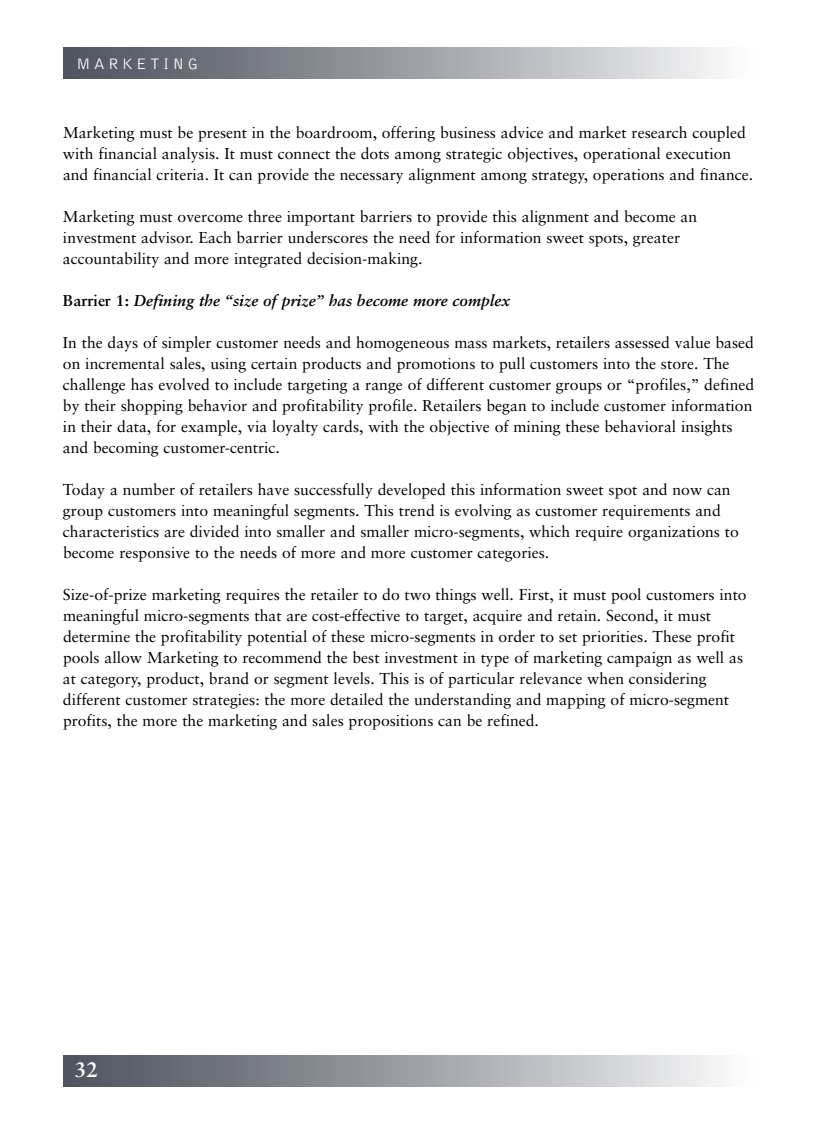
<style>
.page{position:relative;width:819px;height:1134px;background:#fff}
.page>*{position:absolute;margin:0;border:0;box-sizing:border-box;transform-origin:0 0}
.t1{font:700 21px "Sabon";color:#fff}
.t2{font:15.75px/21px "Sabon";color:#000}
.t3{font:italic 700 15.75px "Sabon";color:#000}
.t4{font:300 15.75px "Bell Gothic";letter-spacing:.22em;color:#fff}
.s1{font-style:normal}
</style>
<div class="page">
<img style="left:63px;top:47px;width:658px;height:32px">
<img style="left:63px;top:1055px;width:658px;height:32px">
<p class="t4" style="left:77px;top:58px;width:123px">MARKETING</p>
<p class="t2" style="left:63px;top:123px;width:692px">Marketing must be present in the boardroom, offering business advice and market research coupled with financial analysis. It must connect the dots among strategic objectives, operational execution and financial criteria. It can provide the necessary alignment among strategy, operations and finance.</p>
<p class="t2" style="left:63px;top:207px;width:636px">Marketing must overcome three important barriers to provide this alignment and become an investment advisor. Each barrier underscores the need for information sweet spots, greater accountability and more integrated decision-making.</p>
<p class="t3" style="left:63px;top:294px;width:449px"><span class="s1">Barrier 1:</span> Defining the “size of prize” has become more complex</p>
<p class="t2" style="left:63px;top:333px;width:693px">In the days of simpler customer needs and homogeneous mass markets, retailers assessed value based on incremental sales, using certain products and promotions to pull customers into the store. The challenge has evolved to include targeting a range of different customer groups or “profiles,” defined by their shopping behavior and profitability profile. Retailers began to include customer information in their data, for example, via loyalty cards, with the objective of mining these behavioral insights and becoming customer-centric.</p>
<p class="t2" style="left:63px;top:480px;width:677px">Today a number of retailers have successfully developed this information sweet spot and now can group customers into meaningful segments. This trend is evolving as customer requirements and characteristics are divided into smaller and smaller micro-segments, which require organizations to become responsive to the needs of more and more customer categories.</p>
<p class="t2" style="left:63px;top:585px;width:685px">Size-of-prize marketing requires the retailer to do two things well. First, it must pool customers into meaningful micro-segments that are cost-effective to target, acquire and retain. Second, it must determine the profitability potential of these micro-segments in order to set priorities. These profit pools allow Marketing to recommend the best investment in type of marketing campaign as well as at category, product, brand or segment levels. This is of particular relevance when considering different customer strategies: the more detailed the understanding and mapping of micro-segment profits, the more the marketing and sales propositions can be refined.</p>
<h1 class="t1" style="left:75px;top:1061px;width:25px">32</h1>
</div>
